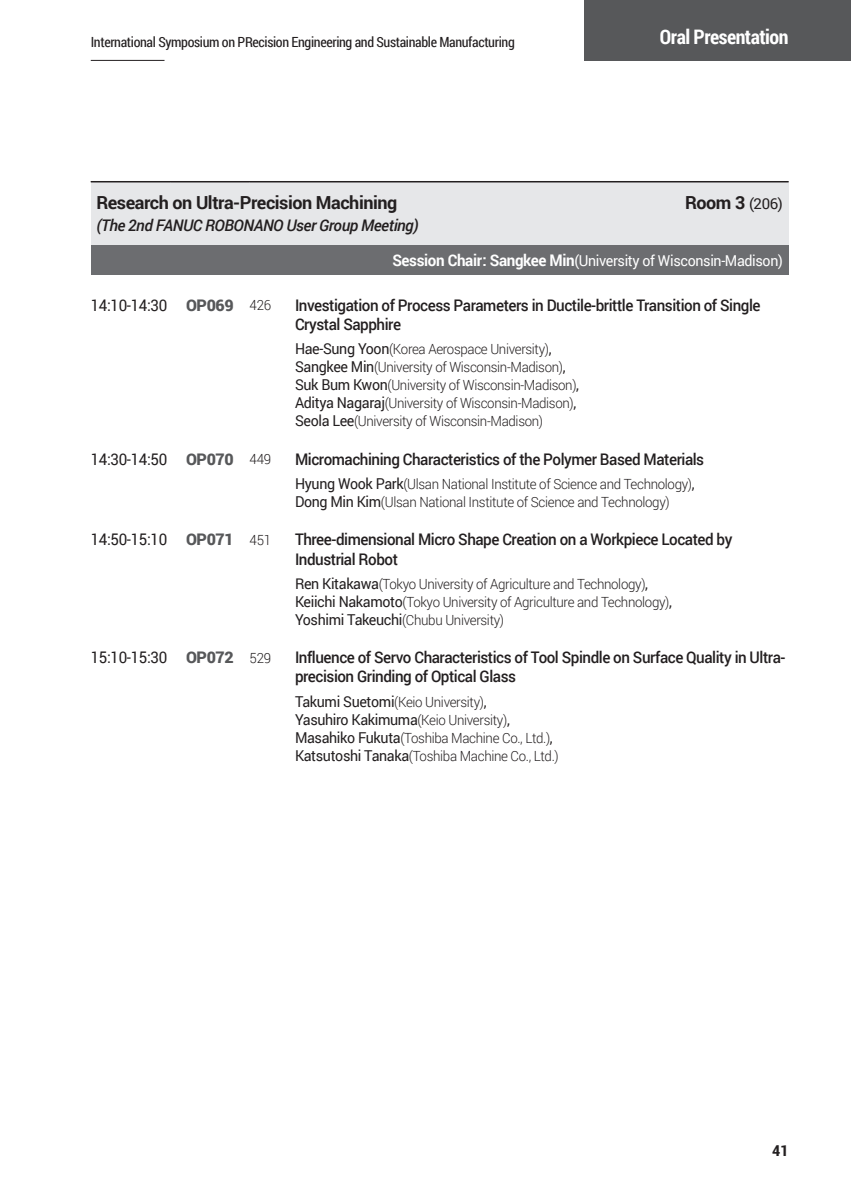
<style>
.page{position:relative;width:851px;height:1191px;background:#fff}
.page>*{position:absolute;margin:0;border:0;box-sizing:border-box;transform-origin:0 0}
.t1{font:700 20px "Roboto Condensed";letter-spacing:-.025em;color:#fff}
.t2{font:700 18px "Roboto";letter-spacing:-.025em;color:#231f20}
.t3{font:500 16px/19.2px "Roboto";letter-spacing:-.03em;color:#231f20;scale:.95 1}
.t4{font:16px "Roboto";letter-spacing:-.025em;color:#231f20;scale:.95 1}
.t5{font:italic 500 16px "Roboto";letter-spacing:-.03em;color:#231f20}
.t6{font:15px "Roboto";letter-spacing:-.025em;color:#fff;scale:.95 1}
.t7{font:15px "Roboto";letter-spacing:-.025em;color:#231f20;scale:.95 1}
.t8{font:700 15px "Roboto Condensed";color:#231f20;scale:1.1 1}
.t9{font:300 14px/18px "Roboto";letter-spacing:-.025em;color:#231f20;scale:.95 1}
.t10{font:14px "Roboto Condensed";letter-spacing:-.025em;color:#231f20}
.s1{font-weight:400;font-size:15px}
.s2{font-weight:700;font-size:16px}
.s3{font-weight:900;color:#57585a}
.s4{font-weight:300;font-size:14px}
</style>
<div class="page">
<div style="left:584px;top:0;width:266px;height:61px;background:#57585a"></div>
<hr style="left:91px;top:60px;width:73px;height:1px;background:#231f20">
<div style="left:91px;top:182px;width:697px;height:63px;background:#e6e7e9"></div>
<div style="left:91px;top:245px;width:697px;height:30px;background:#6c6d70"></div>
<hr style="left:91px;top:181px;width:79px;height:1px;background:#231f20">
<hr style="left:170px;top:181px;width:79px;height:1px;background:#231f20">
<hr style="left:249px;top:181px;width:46px;height:1px;background:#231f20">
<hr style="left:295px;top:181px;width:493px;height:1px;background:#231f20">
<p class="t10" style="left:91px;top:32px;width:425px">International Symposium on PRecision Engineering and Sustainable Manufacturing</p>
<h1 class="t1" style="left:659px;top:22px;width:130px">Oral Presentation</h1>
<p class="t2" style="left:96px;top:190px;width:302px">Research on Ultra-Precision Machining</p>
<p class="t2" style="left:685px;top:190px;width:99px">Room 3 <span class="s1">(206)</span></p>
<p class="t5" style="left:96px;top:214px;width:323px">(The 2nd FANUC ROBONANO User Group Meeting)</p>
<p class="t6" style="left:392px;top:250px;width:412px"><span class="s2">Session Chair: Sangkee Min</span>(University of Wisconsin-Madison)</p>
<p class="t4" style="left:91px;top:294px;width:191px">14:10-14:30 <span class="s3">OP069</span> <span class="s4">426</span></p>
<p class="t3" style="left:295px;top:295px;width:491px">Investigation of Process Parameters in Ductile-brittle Transition of Single<br>Crystal Sapphire</p>
<p class="t9" style="left:295px;top:340px;width:300px"><span class="s1">Hae-Sung Yoon</span>(Korea Aerospace University)<span class="s1">, Sangkee Min</span>(University of Wisconsin-Madison)<span class="s1">, Suk Bum Kwon</span>(University of Wisconsin-Madison)<span class="s1">, Aditya Nagaraj</span>(University of Wisconsin-Madison)<span class="s1">, Seola Lee</span>(University of Wisconsin-Madison)</p>
<p class="t4" style="left:91px;top:448px;width:191px">14:30-14:50 <span class="s3">OP070</span> <span class="s4">449</span></p>
<p class="t3" style="left:295px;top:449px;width:432px">Micromachining Characteristics of the Polymer Based Materials</p>
<p class="t9" style="left:295px;top:474px;width:422px"><span class="s1">Hyung Wook Park</span>(Ulsan National Institute of Science and Technology)<span class="s1">,<br>Dong Min Kim</span>(Ulsan National Institute of Science and Technology)</p>
<p class="t4" style="left:91px;top:528px;width:191px">14:50-15:10 <span class="s3">OP071</span> <span class="s4">451</span></p>
<p class="t3" style="left:295px;top:529px;width:462px">Three-dimensional Micro Shape Creation on a Workpiece Located by<br>Industrial Robot</p>
<p class="t9" style="left:295px;top:574px;width:398px"><span class="s1">Ren Kitakawa</span>(Tokyo University of Agriculture and Technology)<span class="s1">,<br>Keiichi Nakamoto</span>(Tokyo University of Agriculture and Technology)<span class="s1">,<br>Yoshimi Takeuchi</span>(Chubu University)</p>
<p class="t4" style="left:91px;top:646px;width:191px">15:10-15:30 <span class="s3">OP072</span> <span class="s4">529</span></p>
<p class="t3" style="left:295px;top:647px;width:517px">Influence of Servo Characteristics of Tool Spindle on Surface Quality in Ultra&shy;precision Grinding of Optical Glass</p>
<p class="t9" style="left:295px;top:692px;width:203px"><span class="s1">Takumi Suetomi</span>(Keio University)<span class="s1">,</span></p>
<p class="t7" style="left:295px;top:708px;width:227px">Yasuhiro Kakimuma<span class="s4">(Keio University)</span>,</p>
<p class="t9" style="left:295px;top:728px;width:279px"><span class="s1">Masahiko Fukuta</span>(Toshiba Machine Co., Ltd.)<span class="s1">,<br>Katsutoshi Tanaka</span>(Toshiba Machine Co., Ltd.)</p>
<p class="t8" style="left:772px;top:1140px;width:16px">41</p>
</div>
